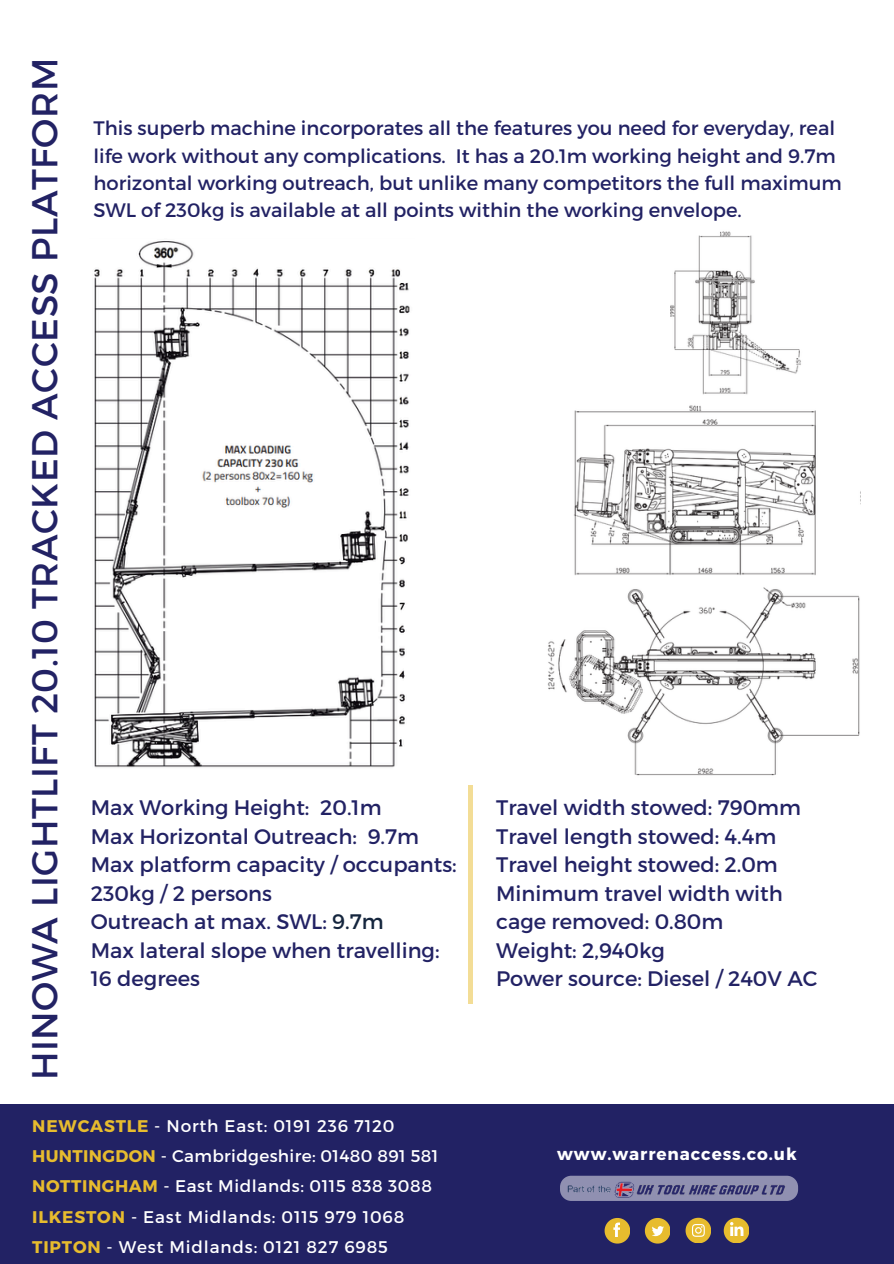
<style>
.page{position:relative;width:894px;height:1264px;background:#fff}
.page>*{position:absolute;margin:0;border:0;box-sizing:border-box;transform-origin:0 0}
.t1{font:36px "Montserrat";letter-spacing:.015em;color:#222264}
.t2{font:21px/28.5px "Montserrat";color:#222264}
.t3{font:19.5px/27.3px "Montserrat";color:#222264}
.t4{font:16.8px "Montserrat";letter-spacing:.05em;color:#fff}
.t5{font:16.8px "Montserrat";letter-spacing:.02em;color:#fff}
.t6{font:700 16.8px "Montserrat";letter-spacing:.055em;color:#fff}
.s1{color:#15263e}
.s2{font-weight:700;color:#e7bc2e}
</style>
<div class="page">
<hr style="left:468px;top:785px;width:4px;height:218px;background:#f3dd96">
<img style="left:94px;top:241px;width:316px;height:527px">
<img style="left:547px;top:405px;width:312px;height:371px">
<img style="left:670px;top:231px;width:131px;height:164px">
<div style="left:0;top:1104px;width:893px;height:159px;background:#222264"></div>
<svg style="left:644px;top:1218px;width:25px;height:24px"></svg>
<svg style="left:604px;top:1218px;width:25px;height:24px"></svg>
<svg style="left:685px;top:1217px;width:25px;height:25px"></svg>
<svg style="left:723px;top:1217px;width:25px;height:25px"></svg>
<div style="left:560px;top:1175px;width:237px;height:25px;background:#3e3e78;border-radius:11px"></div>
<img style="left:560px;top:1176px;width:237px;height:25px">
<h1 class="t1" style="left:21px;top:1080px;width:1023px;rotate:-90deg">HINOWA LIGHTLIFT 20.10 TRACKED ACCESS PLATFORM</h1>
<p class="t3" style="left:93px;top:114px;width:749px">This superb machine incorporates all the features you need for everyday, real life work without any complications. It has a 20.1m working height and 9.7m horizontal working outreach, but unlike many competitors the full maximum SWL of 230kg is available at all points within the working envelope.</p>
<h2 class="t2" style="left:91px;top:792px;width:367px">Max Working Height: 20.1m<br>Max Horizontal Outreach: 9.7m<br>Max platform capacity / occupants:<br>230kg / 2 persons<br>Outreach at max. SWL: <span class="s1">9.7m<br></span>Max lateral slope when travelling:<br>16 degrees</h2>
<p class="t2" style="left:496px;top:792px;width:323px">Travel width stowed: 790mm<br>Travel length stowed: 4.4m<br>Travel height stowed: 2.0m<br>Minimum travel width with cage removed: 0.80m<br>Weight: 2,940kg<br>Power source: Diesel / 240V AC</p>
<h2 class="t4" style="left:32px;top:1115px;width:364px"><span class="s2">NEWCASTLE</span> - North East: 0191 236 7120</h2>
<h2 class="t5" style="left:32px;top:1145px;width:407px"><span class="s2">HUNTINGDON</span> - Cambridgeshire: 01480 891 581</h2>
<p class="t4" style="left:32px;top:1175px;width:401px"><span class="s2">NOTTINGHAM</span> - East Midlands: 0115 838 3088</p>
<p class="t4" style="left:32px;top:1205px;width:373px"><span class="s2">ILKESTON</span> - East Midlands: 0115 979 1068</p>
<p class="t4" style="left:32px;top:1235px;width:357px"><span class="s2">TIPTON</span> - West Midlands: 0121 827 6985</p>
<p class="t6" style="left:557px;top:1142px;width:241px">www.warrenaccess.co.uk</p>
</div>
